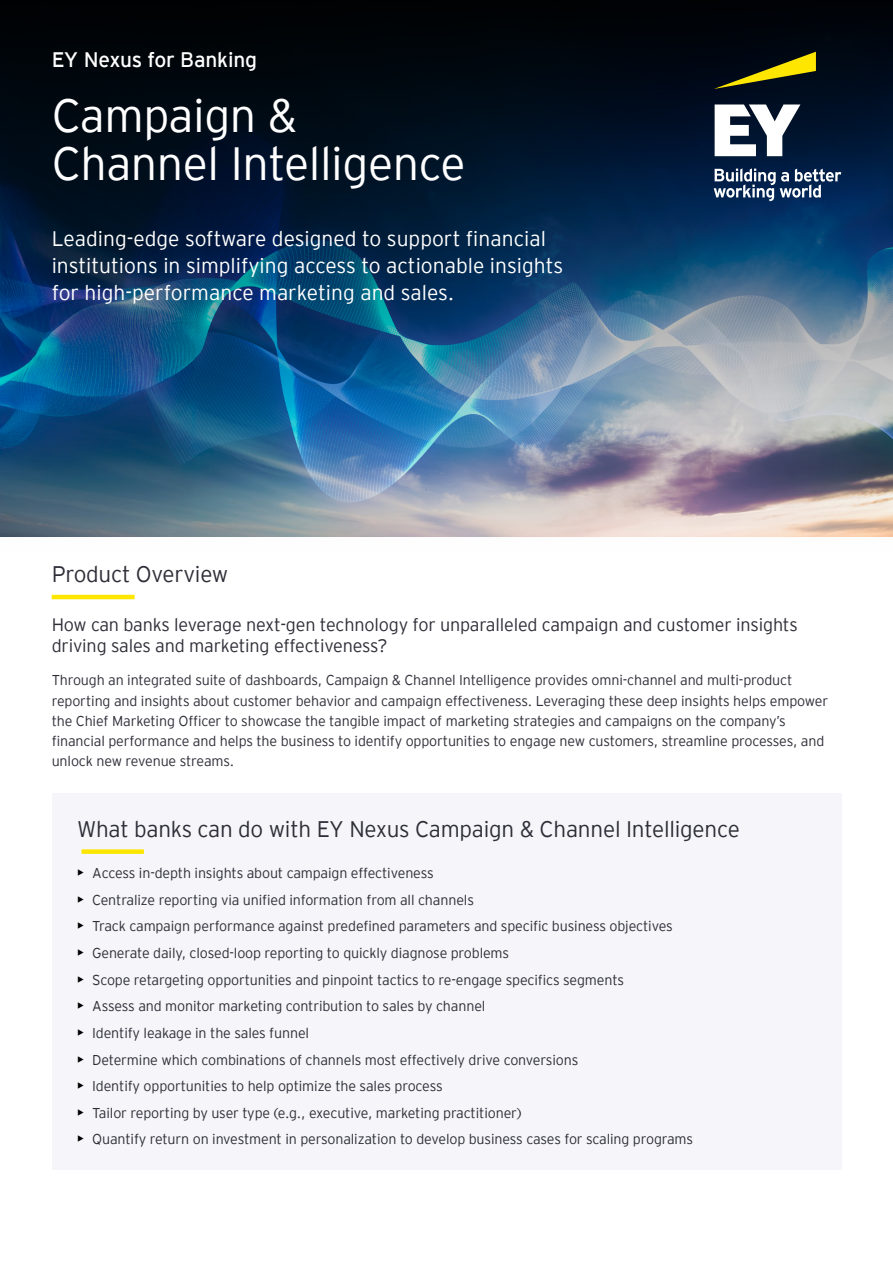
<style>
.page{position:relative;width:893px;height:1263px;background:#fff}
.page>*{position:absolute;margin:0;border:0;box-sizing:border-box;transform-origin:0 0}
.t1{font:300 46.5px/48px "EY Interstate";letter-spacing:-.01em;color:#fff}
.t2{font:300 22.5px "EY Interstate";letter-spacing:-.01em;color:#2e2e38}
.t3{font:300 21px/27px "EY Interstate";color:#fff}
.t4{font:21px "EY Interstate";letter-spacing:-.01em;color:#fff}
.t5{font:300 18px/21px "EY Interstate";letter-spacing:-.01em;color:#2e2e38}
.t6{font:300 14.25px/20.2px "EY Interstate";letter-spacing:-.01em;color:#2e2e38}
.s1{font-weight:400;font-size:15px;color:#000}
</style>
<div class="page">
<hr style="left:52px;top:595px;width:83px;height:4px;background:#ffe600">
<div style="left:52px;top:793px;width:789px;height:377px;background:#f6f6fa"></div>
<div style="left:81px;top:849px;width:63px;height:5px;background:#ffe600"></div>
<img style="left:0;top:0;width:893px;height:537px">
<svg style="left:714px;top:52px;width:102px;height:37px;background:#424210"></svg>
<svg style="left:714px;top:104px;width:127px;height:97px"></svg>
<h3 class="t4" style="left:52px;top:45px;width:207px">EY Nexus for Banking</h3>
<h1 class="t1" style="left:52px;top:89px;width:415px">Campaign &amp;<br>Channel Intelligence</h1>
<h3 class="t3" style="left:52px;top:223px;width:513px">Leading-edge software designed to support financial institutions in simplifying access to actionable insights for high-performance marketing and sales.</h3>
<h2 class="t2" style="left:52px;top:558px;width:178px">Product Overview</h2>
<p class="t5" style="left:52px;top:613px;width:747px">How can banks leverage next-gen technology for unparalleled campaign and customer insights driving sales and marketing effectiveness?</p>
<p class="t6" style="left:52px;top:669px;width:778px">Through an integrated suite of dashboards, Campaign &amp; Channel Intelligence provides omni-channel and multi-product reporting and insights about customer behavior and campaign effectiveness. Leveraging these deep insights helps empower the Chief Marketing Officer to showcase the tangible impact of marketing strategies and campaigns on the company’s financial performance and helps the business to identify opportunities to engage new customers, streamline processes, and unlock new revenue streams.</p>
<h2 class="t2" style="left:77px;top:813px;width:664px">What banks can do with EY Nexus Campaign &amp; Channel Intelligence</h2>
<p class="t6" style="left:77px;top:862px;width:358px"><span class="s1">•</span> Access in-depth insights about campaign effectiveness</p>
<p class="t6" style="left:77px;top:889px;width:398px"><span class="s1">•</span> Centralize reporting via unified information from all channels</p>
<p class="t6" style="left:77px;top:915px;width:597px"><span class="s1">•</span> Track campaign performance against predefined parameters and specific business objectives</p>
<p class="t6" style="left:77px;top:942px;width:434px"><span class="s1">•</span> Generate daily, closed-loop reporting to quickly diagnose problems</p>
<p class="t6" style="left:77px;top:969px;width:548px"><span class="s1">•</span> Scope retargeting opportunities and pinpoint tactics to re-engage specifics segments</p>
<p class="t6" style="left:77px;top:995px;width:410px"><span class="s1">•</span> Assess and monitor marketing contribution to sales by channel</p>
<p class="t6" style="left:77px;top:1022px;width:234px"><span class="s1">•</span> Identify leakage in the sales funnel</p>
<p class="t6" style="left:77px;top:1048px;width:503px"><span class="s1">•</span> Determine which combinations of channels most effectively drive conversions</p>
<p class="t6" style="left:77px;top:1075px;width:367px"><span class="s1">•</span> Identify opportunities to help optimize the sales process</p>
<p class="t6" style="left:77px;top:1102px;width:446px"><span class="s1">•</span> Tailor reporting by user type (e.g., executive, marketing practitioner)</p>
<p class="t6" style="left:77px;top:1128px;width:617px"><span class="s1">•</span> Quantify return on investment in personalization to develop business cases for scaling programs</p>
</div>
